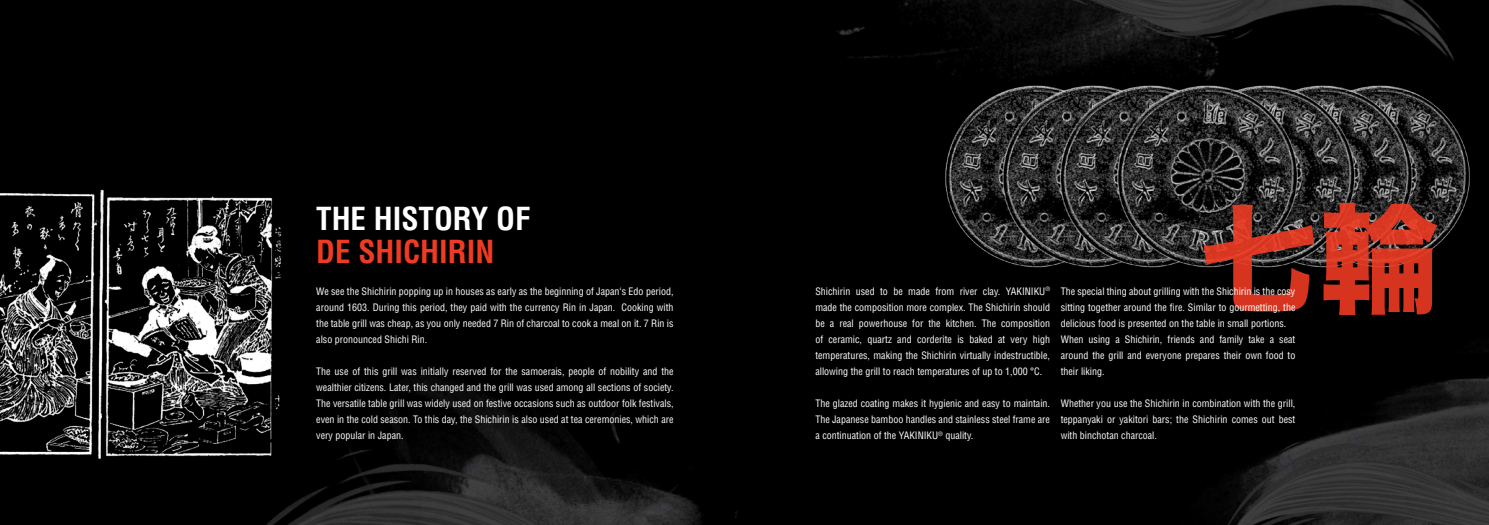
<style>
.page{position:relative;width:1489px;height:525px;background:#fff}
.page>*{position:absolute;margin:0;border:0;box-sizing:border-box;transform-origin:0 0}
.t1{font:700 condensed 31px "Helvetica LT Std";color:#fff}
.t2{font:700 condensed 31px "Helvetica LT Std";color:#ef3b23}
.t3{font:condensed 10px/16px "Helvetica LT Std";color:#fff;text-align:justify}
</style>
<div class="page">
<div style="left:0;top:0;width:1488px;height:524px;background:#000"></div>
<img style="left:1378px;top:350px;width:110px;height:73px">
<img style="left:267px;top:403px;width:471px;height:121px">
<img style="left:1312px;top:0;width:129px;height:31px">
<img style="left:862px;top:0;width:450px;height:57px">
<img style="left:1228px;top:423px;width:260px;height:101px">
<img style="left:0;top:189px;width:362px;height:281px">
<img style="left:911px;top:31px;width:559px;height:237px">
<svg style="left:1203px;top:203px;width:234px;height:112px"></svg>
<h1 class="t1" style="left:316px;top:199px;width:216px">THE HISTORY OF</h1>
<h1 class="t2" style="left:316px;top:232px;width:179px">DE SHICHIRIN</h1>
<p class="t3" style="left:316px;top:283px;width:359px">We see the Shichirin popping up in houses as early as the beginning of Japan‘s Edo period, around 1603. During this period, they paid with the currency Rin in Japan. Cooking with the table grill was cheap, as you only needed 7 Rin of charcoal to cook a meal on it. 7 Rin is also pronounced Shichi Rin.</p>
<p class="t3" style="left:316px;top:363px;width:359px">The use of this grill was initially reserved for the samoerais, people of nobility and the wealthier citizens. Later, this changed and the grill was used among all sections of society.<br>The versatile table grill was widely used on festive occasions such as outdoor folk festivals, even in the cold season. To this day, the Shichirin is also used at tea ceremonies, which are very popular in Japan.</p>
<p class="t3" style="left:815px;top:283px;width:236px">Shichirin used to be made from river clay. YAKINIKU<sup>® </sup>made the composition more complex. The Shichirin should be a real powerhouse for the kitchen. The composition of ceramic, quartz and corderite is baked at very high temperatures, making the Shichirin virtually indestructible, allowing the grill to reach temperatures of up to 1,000 °C.</p>
<p class="t3" style="left:815px;top:395px;width:236px">The glazed coating makes it hygienic and easy to maintain.<br>The Japanese bamboo handles and stainless steel frame are a continuation of the YAKINIKU<sup>®</sup> quality.</p>
<p class="t3" style="left:1060px;top:283px;width:236px;text-align:left">The special thing about grilling with the Shichirin is the cosy sitting together around the fire. Similar to gourmetting, the delicious food is presented on the table in small portions.<br>When using a Shichirin, friends and family take a seat around the grill and everyone prepares their own food to their liking.</p>
<p class="t3" style="left:1060px;top:395px;width:236px">Whether you use the Shichirin in combination with the grill, teppanyaki or yakitori bars; the Shichirin comes out best with binchotan charcoal.</p>
</div>
